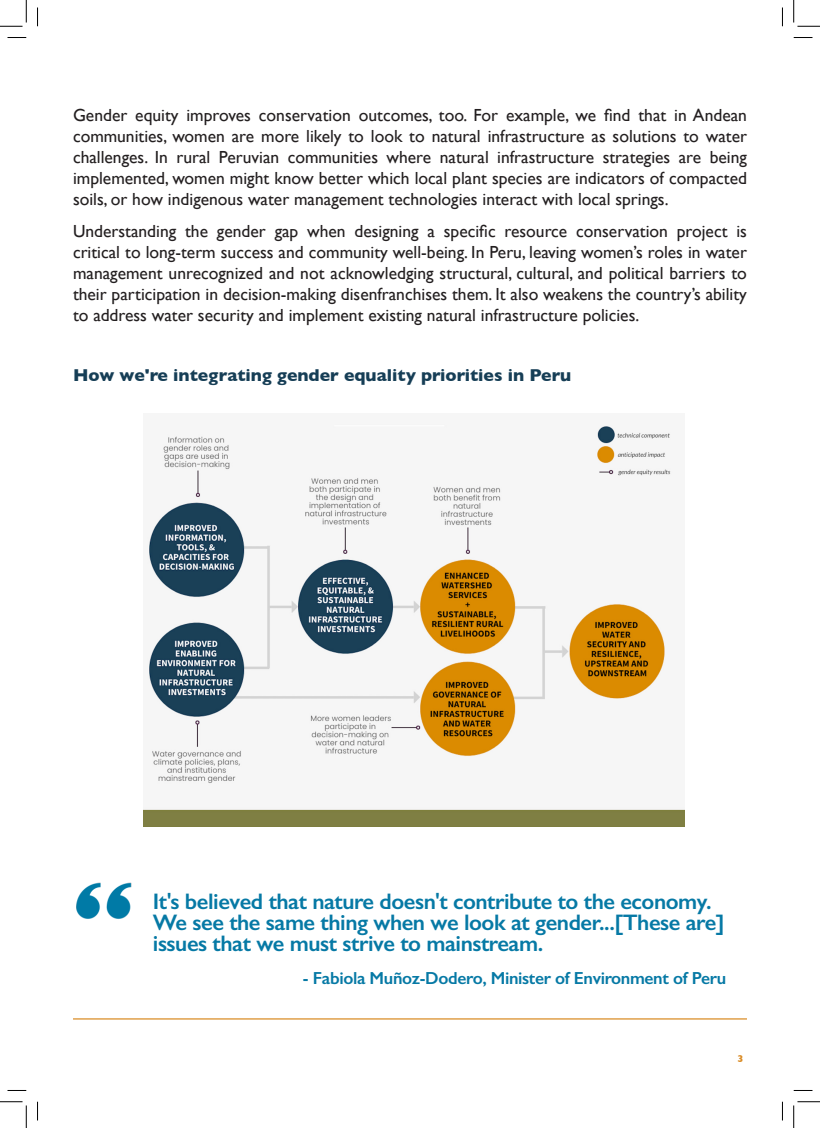
<style>
.page{position:relative;width:820px;height:1128px;background:#fff}
.page>*{position:absolute;margin:0;border:0;box-sizing:border-box;transform-origin:0 0}
.t1{font:600 22.5px/21px "Gill Sans";letter-spacing:-.02em;color:#0679a5}
.t2{font:17.5px/21px "Gill Sans";color:#231f20;text-align:justify}
.t3{font:700 17.5px "Gill Sans";color:#163e56}
.t4{font:600 17.5px "Gill Sans";letter-spacing:-.02em;color:#0679a5}
.t5{font:700 10px "Gill Sans";color:#da8c26}
</style>
<div class="page">
<img style="left:144px;top:425px;width:540px;height:401px">
<hr style="left:73px;top:1018px;width:673px;height:1px;background:#da8c26">
<img style="left:76px;top:882px;width:56px;height:37px">
<svg style="left:8px;top:37px;width:18px;height:1px"></svg>
<svg style="left:793px;top:37px;width:19px;height:1px"></svg>
<svg style="left:8px;top:1090px;width:18px;height:1px"></svg>
<svg style="left:793px;top:1090px;width:19px;height:1px"></svg>
<svg style="left:37px;top:8px;width:1px;height:18px"></svg>
<svg style="left:37px;top:1101px;width:1px;height:19px"></svg>
<svg style="left:781px;top:8px;width:1px;height:18px"></svg>
<svg style="left:781px;top:1102px;width:1px;height:18px"></svg>
<svg style="left:0;top:0;width:27px;height:27px"></svg>
<svg style="left:0;top:1101px;width:27px;height:26px"></svg>
<svg style="left:793px;top:0;width:26px;height:27px"></svg>
<svg style="left:793px;top:1101px;width:26px;height:26px"></svg>
<p class="t2" style="left:73px;top:104px;width:675px">Gender equity improves conservation outcomes, too. For example, we find that in Andean communities, women are more likely to look to natural infrastructure as solutions to water challenges. In rural Peruvian communities where natural infrastructure strategies are being implemented, women might know better which local plant species are indicators of compacted soils, or how indigenous water management technologies interact with local springs.</p>
<p class="t2" style="left:73px;top:221px;width:675px">Understanding the gender gap when designing a specific resource conservation project is critical to long-term success and community well-being. In Peru, leaving women’s roles in water management unrecognized and not acknowledging structural, cultural, and political barriers to their participation in decision-making disenfranchises them. It also weakens the country’s ability to address water security and implement existing natural infrastructure policies.</p>
<p class="t3" style="left:73px;top:361px;width:499px">How we're integrating gender equality priorities in Peru</p>
<p class="t1" style="left:153px;top:891px;width:573px">It's believed that nature doesn't contribute to the economy.<br>We see the same thing when we look at gender...[These are] issues that we must strive to mainstream.</p>
<p class="t4" style="left:303px;top:967px;width:424px">- Fabiola Muñoz-Dodero, Minister of Environment of Peru</p>
<p class="t5" style="left:737px;top:1050px;width:7px">3</p>
</div>
